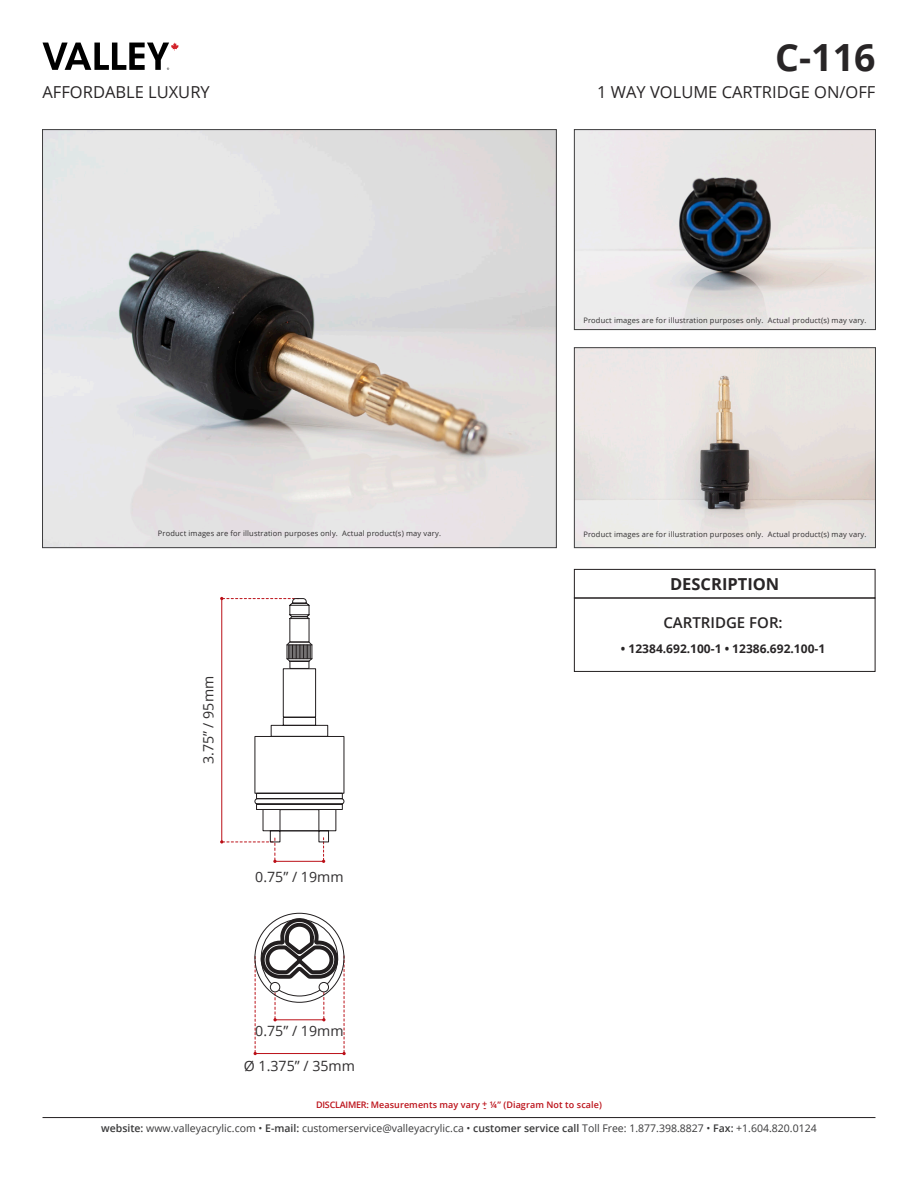
<style>
.page{position:relative;width:918px;height:1188px;background:#fff}
.page>*{position:absolute;margin:0;border:0;box-sizing:border-box;transform-origin:0 0}
.t1{font:700 37.5px "Open Sans";color:#282526}
.t2{font:16.5px "Open Sans";color:#282526}
.t3{font:700 16.5px "Open Sans";color:#282526}
.t4{font:600 15px "Open Sans";color:#282526}
.t5{font:14.25px "Open Sans";color:#312f30}
.t6{font:700 12px "Open Sans";color:#282526}
.t7{font:10.5px "Open Sans";color:#383839}
.t8{font:600 9px "Open Sans";letter-spacing:.01em;color:#bb1018}
.t9{font:7.5px "Open Sans";letter-spacing:.02em;color:#312f30}
.s1{font-weight:600}
</style>
<div class="page">
<svg style="left:43px;top:43px;width:136px;height:27px"></svg>
<hr style="left:43px;top:1117px;width:832px;height:1px;background:#231f20">
<div style="left:574px;top:598px;width:301px;height:74px;border:1px solid #231f20"></div>
<div style="left:574px;top:569px;width:301px;height:29px;border:1px solid #231f20"></div>
<img style="left:44px;top:131px;width:511px;height:415px">
<img style="left:576px;top:349px;width:298px;height:197px">
<div style="left:574px;top:347px;width:302px;height:201px;border:1px solid #3e3e3f"></div>
<img style="left:576px;top:131px;width:298px;height:197px">
<div style="left:574px;top:129px;width:302px;height:201px;border:1px solid #3e3e3f"></div>
<svg style="left:254px;top:912px;width:92px;height:143px"></svg>
<svg style="left:220px;top:597px;width:125px;height:266px"></svg>
<p class="t1" style="left:775px;top:31px;width:102px">C-116</p>
<p class="t2" style="left:43px;top:80px;width:169px">AFFORDABLE LUXURY</p>
<p class="t2" style="left:597px;top:80px;width:280px">1 WAY VOLUME CARTRIDGE ON/OFF</p>
<p class="t9" style="left:583px;top:315px;width:285px">Product images are for illustration purposes only. Actual product(s) may vary.</p>
<p class="t9" style="left:158px;top:528px;width:285px">Product images are for illustration purposes only. Actual product(s) may vary.</p>
<p class="t9" style="left:583px;top:529px;width:285px">Product images are for illustration purposes only. Actual product(s) may vary.</p>
<p class="t3" style="left:670px;top:572px;width:111px">DESCRIPTION</p>
<p class="t5" style="left:199px;top:764px;width:90px;rotate:-90deg">3.75” / 95mm</p>
<p class="t5" style="left:255px;top:867px;width:90px">0.75” / 19mm</p>
<p class="t4" style="left:663px;top:612px;width:121px">CARTRIDGE FOR:</p>
<p class="t6" style="left:621px;top:640px;width:206px">• 12384.692.100-1 • 12386.692.100-1</p>
<p class="t5" style="left:255px;top:1021px;width:90px">0.75” / 19mm</p>
<p class="t5" style="left:244px;top:1057px;width:113px">Ø 1.375” / 35mm</p>
<p class="t8" style="left:482px;top:1097px;width:7px">+</p>
<p class="t8" style="left:316px;top:1099px;width:287px">DISCLAIMER: Measurements may vary ¼” (Diagram Not to scale)</p>
<p class="t8" style="left:483px;top:1102px;width:4px">-</p>
<p class="t7" style="left:101px;top:1121px;width:717px"><span class="s1">website:</span> www.valleyacrylic.com • <span class="s1">E-mail:</span> customerservice@valleyacrylic.ca • <span class="s1">customer service call</span> Toll Free: 1.877.398.8827 • <span class="s1">Fax:</span> +1.604.820.0124</p>
</div>
